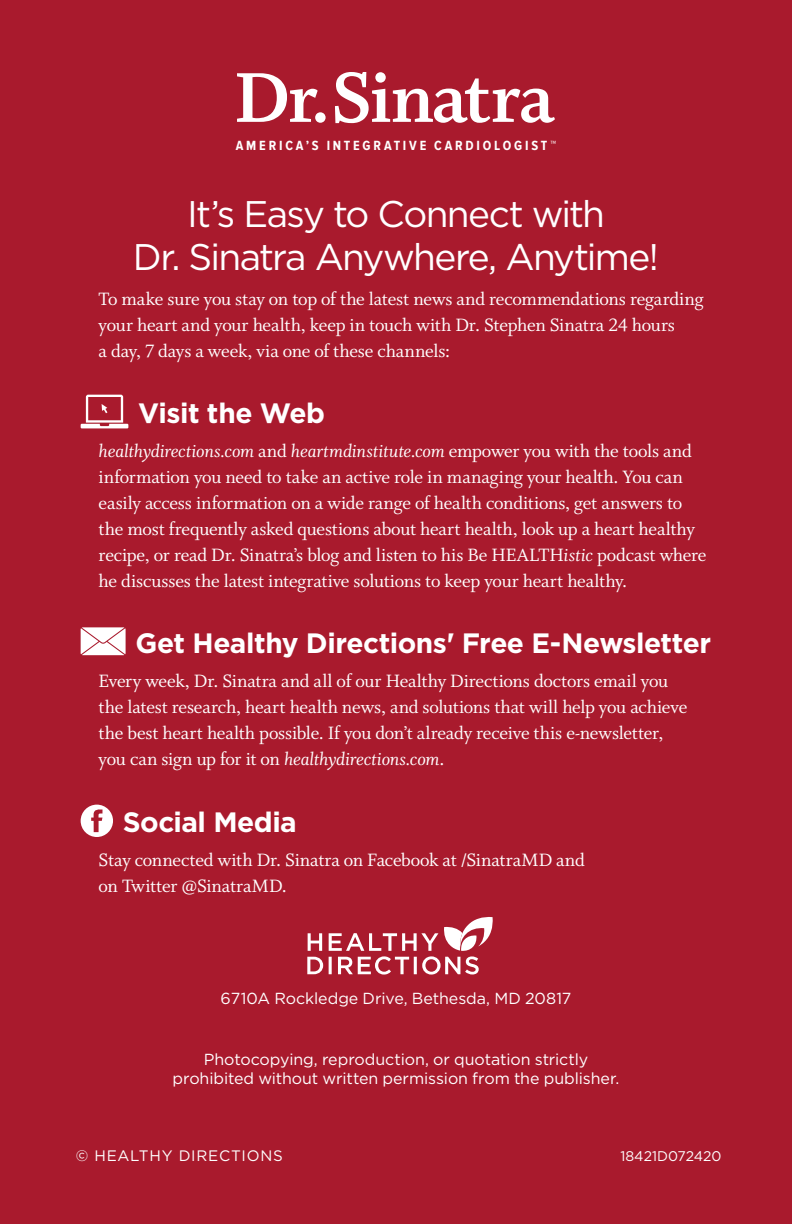
<style>
.page{position:relative;width:792px;height:1224px;background:#a91a2d}
.page>*{position:absolute;margin:0;border:0;box-sizing:border-box;transform-origin:0 0}
.t1{font:37px/42.4px "Gotham";letter-spacing:-.045em;color:#fff;text-align:center}
.t2{font:700 28px "Gotham";letter-spacing:-.02em;color:#fff}
.t3{font:20px/26px "Whitman Roman LF";letter-spacing:-.01em;color:#fff}
.t4{font:20px "Whitman Italic LF";letter-spacing:-.01em;color:#fff}
.t5{font:16px/19px "Gotham";letter-spacing:-.005em;color:#fff;text-align:center}
.t6{font:15.2px "Gotham";letter-spacing:.05em;color:#fff}
.t7{font:14px "Gotham";color:#fff}
.t8{font:700 13.8px "Proxima Nova Cond";letter-spacing:.2em;color:#fff}
.s1{font-family:"Whitman Roman LF"}
.s2{font-family:"Whitman Italic Os F"}
</style>
<div class="page">
<svg style="left:81px;top:395px;width:47px;height:33px"></svg>
<svg style="left:81px;top:627px;width:45px;height:28px"></svg>
<svg style="left:81px;top:805px;width:32px;height:32px"></svg>
<svg style="left:237px;top:72px;width:318px;height:51px"></svg>
<svg style="left:307px;top:917px;width:186px;height:58px"></svg>
<p class="t8" style="left:236px;top:138px;width:322px">AMERICA’S INTEGRATIVE CARDIOLOGIST™</p>
<h1 class="t1" style="left:133px;top:192px;width:528px">It’s Easy to Connect with<br>Dr. Sinatra Anywhere, Anytime!</h1>
<p class="t3" style="left:99px;top:286px;width:606px">To make sure you stay on top of the latest news and recommendations regarding your heart and your health, keep in touch with Dr. Stephen Sinatra 24 hours<br>a day, 7 days a week, via one of these channels:</p>
<h2 class="t2" style="left:138px;top:395px;width:188px">Visit the Web</h2>
<p class="t4" style="left:99px;top:440px;width:595px">healthydirections.com <span class="s1">and</span> heartmdinstitute.com <span class="s1">empower you with the tools and</span></p>
<p class="t3" style="left:99px;top:464px;width:609px">information you need to take an active role in managing your health. You can easily access information on a wide range of health conditions, get answers to the most frequently asked questions about heart health, look up a heart healthy recipe, or read Dr. Sinatra’s blog and listen to his Be HEALTH<span class="s2">istic</span> podcast where he discusses the latest integrative solutions to keep your heart healthy.</p>
<h2 class="t2" style="left:135px;top:625px;width:577px">Get Healthy Directions' Free E-Newsletter</h2>
<p class="t3" style="left:99px;top:669px;width:590px">Every week, Dr. Sinatra and all of our Healthy Directions doctors email you the latest research, heart health news, and solutions that will help you achieve the best heart health possible. If you don’t already receive this e-newsletter,</p>
<p class="t4" style="left:99px;top:748px;width:347px"><span class="s1">you can sign up for it on</span> healthydirections.com<span class="s1">.</span></p>
<h2 class="t2" style="left:123px;top:803px;width:175px">Social Media</h2>
<p class="t3" style="left:99px;top:847px;width:488px">Stay connected with Dr. Sinatra on Facebook at /SinatraMD and on Twitter @SinatraMD.</p>
<p class="t5" style="left:221px;top:989px;width:352px">6710A Rockledge Drive, Bethesda, MD 20817</p>
<p class="t5" style="left:173px;top:1050px;width:448px">Photocopying, reproduction, or quotation strictly prohibited without written permission from the publisher.</p>
<p class="t6" style="left:76px;top:1146px;width:209px">© HEALTHY DIRECTIONS</p>
<p class="t7" style="left:620px;top:1148px;width:103px">18421D072420</p>
</div>
